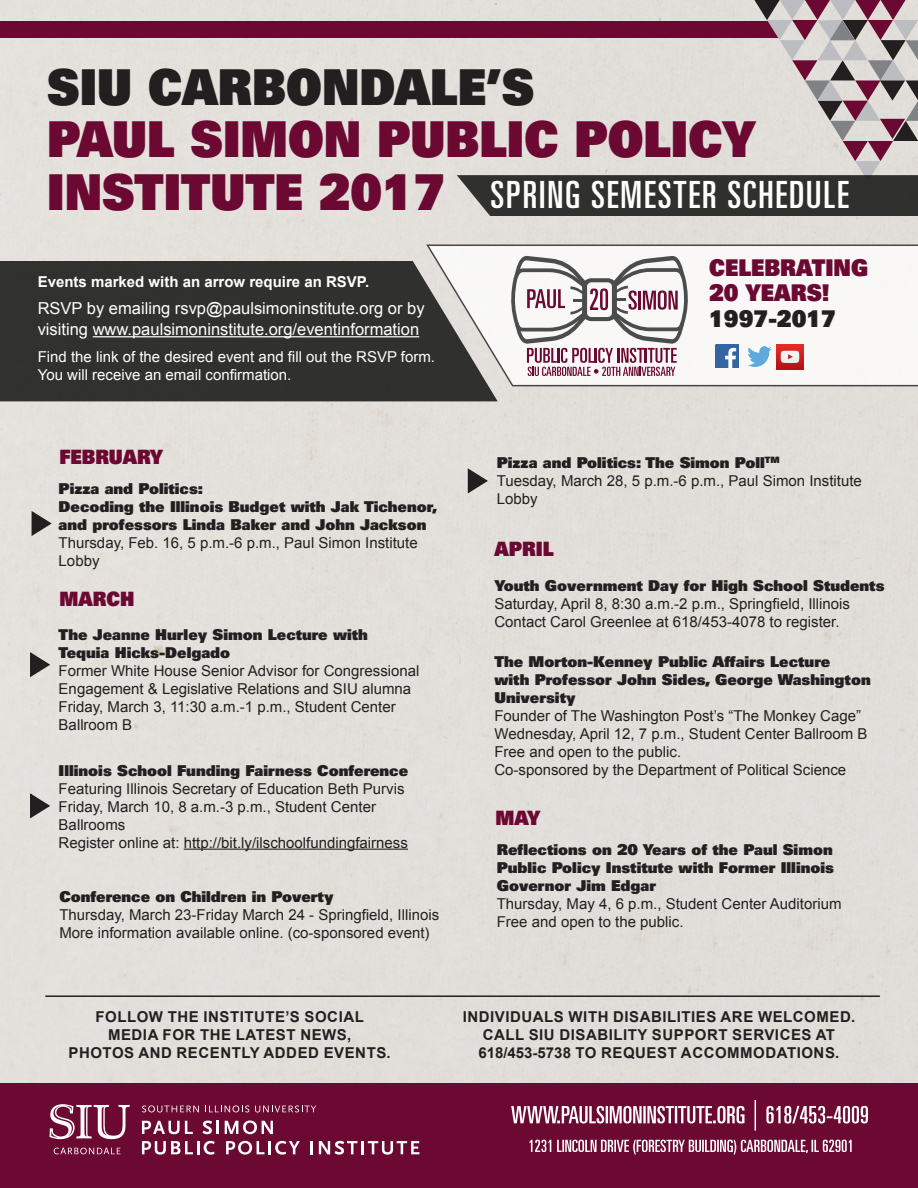
<style>
.page{position:relative;width:918px;height:1188px;background:#fff}
.page>*{position:absolute;margin:0;border:0;box-sizing:border-box;transform-origin:0 0}
.t1{font:900 49.5px "Univers";color:#6c0932;scale:.91 1}
.t2{font:900 49.5px "Univers";color:#231f20;scale:.91 1}
.t3{font:ultra-condensed 37.5px "Univers LT Pro";letter-spacing:.05em;color:#fff}
.t4{font:900 23.1px "Univers";color:#6c0932;scale:.91 1}
.t5{font:900 23.1px "Univers";color:#231f20;scale:.91 1}
.t6{font:900 19.8px "Univers";color:#6c0932;scale:.91 1}
.t7{font:16.5px/21px "Arial";color:#fff}
.t8{font:15px/18px "Arial";color:#231f20}
.t9{font:900 15px/18px "Univers";color:#231f20}
.t10{font:700 15px/18px "Arial";letter-spacing:.035em;color:#231f20}
.t11{font:15px/18px "Arial";color:#fff}
.t12{font:700 15px "Arial";color:#fff}
</style>
<div class="page">
<div style="left:0;top:0;width:744px;height:1084px;background:#e2dfdb"></div>
<div style="left:744px;top:216px;width:174px;height:868px;background:#e1ddd9"></div>
<div style="left:0;top:22px;width:778px;height:16px;background:#6c0932"></div>
<div style="left:0;top:259px;width:498px;height:142px;background:#30312e"></div>
<svg style="left:425px;top:244px;width:493px;height:145px"></svg>
<svg style="left:457px;top:0;width:461px;height:216px;background:#b1a7a7"></svg>
<hr style="left:45px;top:995px;width:835px;height:2px;background:#231f20">
<svg style="left:510px;top:255px;width:179px;height:121px"></svg>
<hr style="left:184px;top:849px;width:224px;height:1px;background:#231f20">
<div style="left:0;top:1084px;width:918px;height:104px;background:#6c0932"></div>
<svg style="left:142px;top:1105px;width:57px;height:8px"></svg>
<svg style="left:205px;top:1105px;width:44px;height:7px"></svg>
<svg style="left:255px;top:1105px;width:61px;height:8px"></svg>
<svg style="left:142px;top:1121px;width:51px;height:13px"></svg>
<svg style="left:202px;top:1121px;width:17px;height:13px"></svg>
<svg style="left:225px;top:1121px;width:48px;height:13px"></svg>
<svg style="left:142px;top:1141px;width:73px;height:14px"></svg>
<svg style="left:226px;top:1141px;width:74px;height:14px"></svg>
<svg style="left:311px;top:1141px;width:2px;height:13px"></svg>
<svg style="left:319px;top:1141px;width:100px;height:14px"></svg>
<svg style="left:54px;top:1148px;width:67px;height:6px"></svg>
<svg style="left:49px;top:1104px;width:81px;height:35px"></svg>
<hr style="left:755px;top:1100px;width:1px;height:31px;background:#fff">
<svg style="left:530px;top:1140px;width:322px;height:15px"></svg>
<svg style="left:766px;top:1106px;width:102px;height:17px"></svg>
<svg style="left:511px;top:1106px;width:234px;height:17px"></svg>
<hr style="left:93px;top:336px;width:326px;height:1px;background:#fff">
<svg style="left:31px;top:510px;width:21px;height:27px"></svg>
<svg style="left:29px;top:651px;width:22px;height:28px"></svg>
<svg style="left:29px;top:792px;width:22px;height:28px"></svg>
<svg style="left:467px;top:467px;width:22px;height:28px"></svg>
<img style="left:715px;top:344px;width:24px;height:24px">
<img style="left:747px;top:346px;width:24px;height:20px">
<img style="left:777px;top:344px;width:27px;height:25px">
<p class="t2" style="left:47px;top:55px;width:537px">SIU CARBONDALE’S</p>
<p class="t1" style="left:47px;top:107px;width:780px">PAUL SIMON PUBLIC POLICY</p>
<p class="t1" style="left:47px;top:160px;width:439px">INSTITUTE 2017</p>
<p class="t3" style="left:490px;top:174px;width:360px">SPRING SEMESTER SCHEDULE</p>
<p class="t12" style="left:38px;top:271px;width:333px">Events marked with an arrow require an RSVP.</p>
<p class="t7" style="left:38px;top:298px;width:388px">RSVP by emailing rsvp@paulsimoninstitute.org or by visiting www.paulsimoninstitute.org/eventinformation</p>
<p class="t11" style="left:38px;top:348px;width:399px">Find the link of the desired event and fill out the RSVP form.<br>You will receive an email confirmation.</p>
<p class="t6" style="left:59px;top:444px;width:116px">FEBRUARY</p>
<p class="t9" style="left:59px;top:479px;width:380px">Pizza and Politics:<br>Decoding the Illinois Budget with Jak Tichenor, and professors Linda Baker and John Jackson</p>
<p class="t8" style="left:59px;top:534px;width:361px">Thursday, Feb. 16, 5 p.m.-6 p.m., Paul Simon Institute<br>Lobby</p>
<p class="t6" style="left:59px;top:586px;width:84px">MARCH</p>
<p class="t9" style="left:59px;top:626px;width:311px">The Jeanne Hurley Simon Lecture with<br>Tequia Hicks-Delgado</p>
<p class="t8" style="left:59px;top:662px;width:362px">Former White House Senior Advisor for Congressional<br>Engagement &amp; Legislative Relations and SIU alumna</p>
<p class="t8" style="left:59px;top:698px;width:339px">Friday, March 3, 11:30 a.m.-1 p.m., Student Center<br>Ballroom B</p>
<p class="t9" style="left:59px;top:761px;width:351px">Illinois School Funding Fairness Conference</p>
<p class="t8" style="left:59px;top:779px;width:347px">Featuring Illinois Secretary of Education Beth Purvis</p>
<p class="t8" style="left:59px;top:797px;width:319px">Friday, March 10, 8 a.m.-3 p.m., Student Center<br>Ballrooms</p>
<p class="t8" style="left:59px;top:833px;width:351px">Register online at: http://bit.ly/ilschoolfundingfairness</p>
<p class="t9" style="left:59px;top:887px;width:276px">Conference on Children in Poverty</p>
<p class="t8" style="left:59px;top:906px;width:381px">Thursday, March 23-Friday March 24 - Springfield, Illinois</p>
<p class="t8" style="left:59px;top:924px;width:372px">More information available online. (co-sponsored event)</p>
<p class="t4" style="left:709px;top:253px;width:176px">CELEBRATING</p>
<p class="t4" style="left:709px;top:278px;width:134px">20 YEARS!</p>
<p class="t5" style="left:709px;top:303px;width:141px">1997-2017</p>
<p class="t9" style="left:497px;top:453px;width:285px">Pizza and Politics: The Simon Poll<sup>TM</sup></p>
<p class="t8" style="left:497px;top:472px;width:367px">Tuesday, March 28, 5 p.m.-6 p.m., Paul Simon Institute<br>Lobby</p>
<p class="t6" style="left:494px;top:536px;width:67px">APRIL</p>
<p class="t9" style="left:494px;top:576px;width:392px">Youth Government Day for High School Students</p>
<p class="t8" style="left:494px;top:595px;width:357px">Saturday, April 8, 8:30 a.m.-2 p.m., Springfield, Illinois</p>
<p class="t8" style="left:494px;top:613px;width:347px">Contact Carol Greenlee at 618/453-4078 to register.</p>
<p class="t9" style="left:494px;top:652px;width:378px">The Morton-Kenney Public Affairs Lecture<br>with Professor John Sides, George Washington<br>University</p>
<p class="t8" style="left:494px;top:706px;width:374px">Founder of The Washington Post’s “The Monkey Cage”<br>Wednesday, April 12, 7 p.m., Student Center Ballroom B</p>
<p class="t8" style="left:494px;top:742px;width:188px">Free and open to the public.</p>
<p class="t8" style="left:494px;top:760px;width:353px">Co-sponsored by the Department of Political Science</p>
<p class="t6" style="left:496px;top:805px;width:51px">MAY</p>
<p class="t9" style="left:497px;top:840px;width:339px;text-align:justify">Reflections on 20 Years of the Paul Simon Public Policy Institute with Former Illinois Governor Jim Edgar</p>
<p class="t8" style="left:497px;top:894px;width:346px">Thursday, May 4, 6 p.m., Student Center Auditorium</p>
<p class="t8" style="left:497px;top:912px;width:188px">Free and open to the public.</p>
<p class="t10" style="left:69px;top:1008px;width:324px;text-align:center">FOLLOW THE INSTITUTE’S SOCIAL<br>MEDIA FOR THE LATEST NEWS,<br>PHOTOS AND RECENTLY ADDED EVENTS.</p>
<p class="t10" style="left:463px;top:1008px;width:394px">INDIVIDUALS WITH DISABILITIES ARE WELCOMED.</p>
<p class="t10" style="left:478px;top:1026px;width:363px">CALL SIU DISABILITY SUPPORT SERVICES AT<br>618/453-5738 TO REQUEST ACCOMMODATIONS.</p>
</div>
